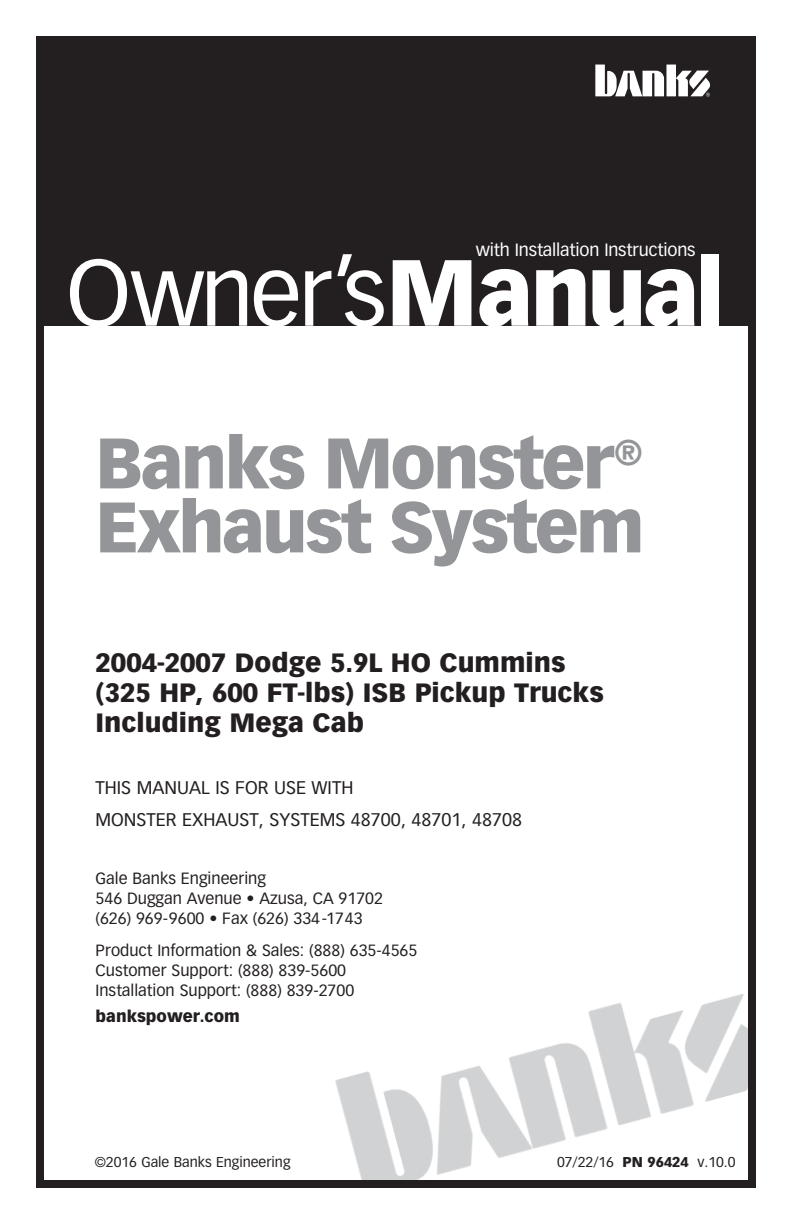
<style>
.page{position:relative;width:792px;height:1224px;background:#fff}
.page>*{position:absolute;margin:0;border:0;box-sizing:border-box;transform-origin:0 0}
.t1{font:92px "Vectora LT Std";letter-spacing:-.035em;color:#fff}
.t2{font:900 70px/64px "Vectora LT Std";letter-spacing:-.04em;color:#939598}
.t3{font:900 26px/30px "Vectora LT Std";color:#231f20}
.t4{font:18px/32px "Vectora LT Std";color:#231f20}
.t5{font:17.4px "Vectora LT Std";letter-spacing:-.01em;color:#fff}
.t6{font:16px/20px "Vectora LT Std";color:#231f20}
.t7{font:900 16px "Vectora LT Std";color:#231f20}
.t8{font:14px "Vectora LT Std";color:#231f20}
.s1{font-weight:900}
</style>
<div class="page">
<img style="left:335px;top:994px;width:412px;height:185px">
<div style="left:36px;top:36px;width:720px;height:1152px;border:8px solid #231f20"></div>
<div style="left:36px;top:44px;width:715px;height:281px;background:#231f20"></div>
<svg style="left:595px;top:65px;width:115px;height:32px"></svg>
<p class="t5" style="left:476px;top:240px;width:221px">with Installation Instructions</p>
<h1 class="t1" style="left:66px;top:239px;width:660px">Owner’s<span class="s1">Manual</span></h1>
<h2 class="t2" style="left:96px;top:431px;width:551px">Banks Monster<sup>®<br></sup>Exhaust System</h2>
<h3 class="t3" style="left:96px;top:648px;width:510px">2004-2007 Dodge 5.9L HO Cummins (325 HP, 600 FT-lbs) ISB Pickup Trucks<br>Including Mega Cab</h3>
<p class="t4" style="left:96px;top:772px;width:428px">THIS MANUAL IS FOR USE WITH<br>MONSTER EXHAUST, SYSTEMS 48700, 48701, 48708</p>
<p class="t6" style="left:96px;top:869px;width:289px">Gale Banks Engineering<br>546 Duggan Avenue • Azusa, CA 91702 (626) 969-9600 • Fax (626) 334-1743</p>
<p class="t6" style="left:96px;top:941px;width:323px">Product Information &amp; Sales: (888) 635-4565<br>Customer Support: (888) 839-5600<br>Installation Support: (888) 839-2700</p>
<p class="t7" style="left:96px;top:1007px;width:146px">bankspower.com</p>
<p class="t8" style="left:95px;top:1153px;width:197px">©2016 Gale Banks Engineering</p>
<p class="t8" style="left:557px;top:1153px;width:180px">07/22/16 <span class="s1">PN 96424</span> v.10.0</p>
</div>
